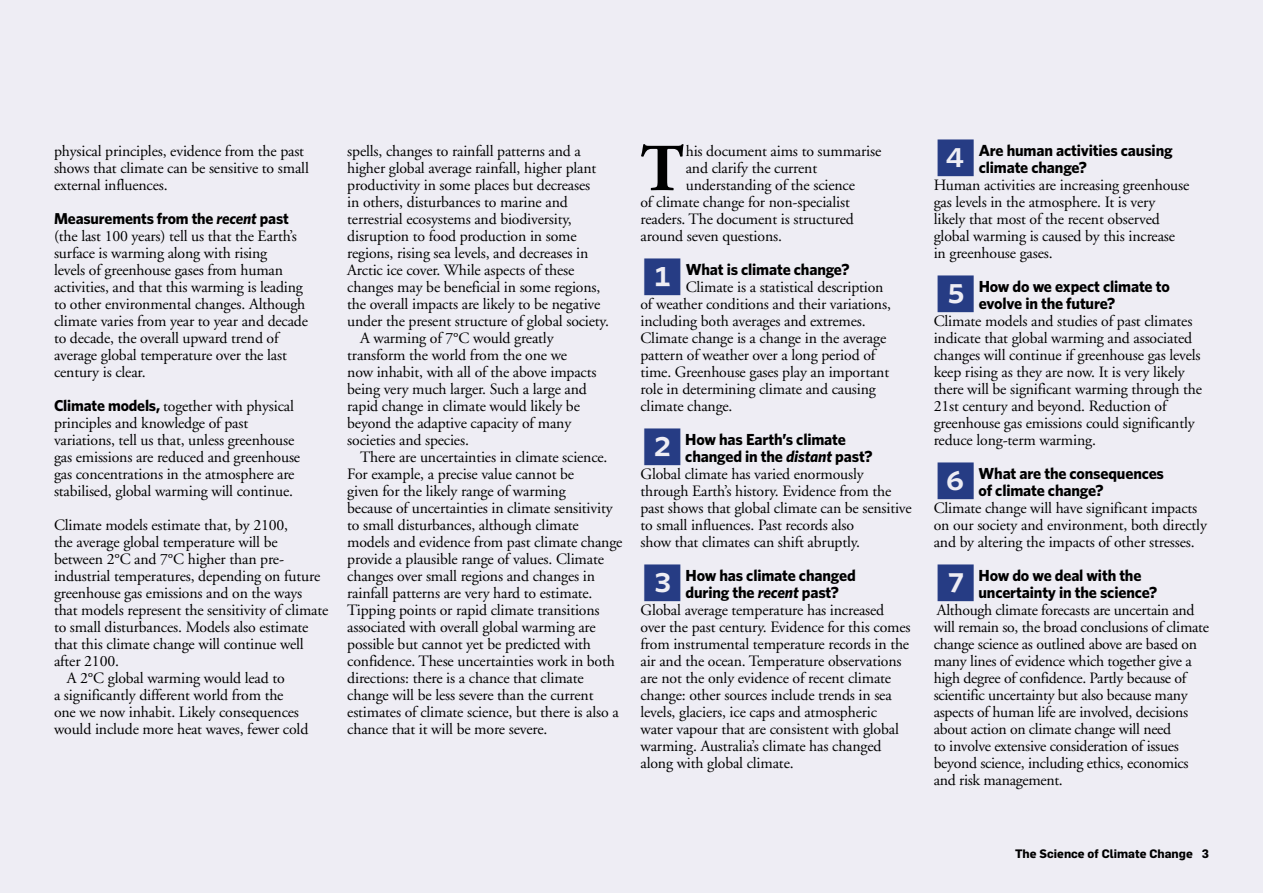
<style>
.page{position:relative;width:1263px;height:893px;background:#eeedf4}
.page>*{position:absolute;margin:0;border:0;box-sizing:border-box;transform-origin:0 0}
.t1{font:700 67.05px "Adobe Garamond";color:#000}
.t2{font:43.8px "Whitney Index Black Square Bd";color:#263c84}
.t3{font:700 16.05px/17px "Whitney";letter-spacing:-.01em;color:#000}
.t4{font:15.75px/17px "Adobe Garamond";letter-spacing:-.01em;color:#000}
.t5{font:700 15.75px "Whitney";letter-spacing:-.01em;color:#000}
.t6{font:700 12px "Flama";color:#000}
.s1{font-style:italic}
.s2{font-family:"Whitney";font-weight:700}
</style>
<div class="page">
<p class="t4" style="left:54px;top:143px;width:256px">physical principles, evidence from the past shows that climate can be sensitive to small external influences.</p>
<p class="t5" style="left:54px;top:209px;width:236px">Measurements from the <span class="s1">recent</span> past</p>
<p class="t4" style="left:54px;top:228px;width:256px">(the last 100 years) tell us that the Earth’s surface is warming along with rising<br>levels of greenhouse gases from human activities, and that this warming is leading to other environmental changes. Although climate varies from year to year and decade to decade, the overall upward trend of average global temperature over the last century is clear.</p>
<p class="t4" style="left:54px;top:398px;width:248px"><span class="s2">Climate models,</span> together with physical principles and knowledge of past variations, tell us that, unless greenhouse gas emissions are reduced and greenhouse gas concentrations in the atmosphere are stabilised, global warming will continue.</p>
<p class="t4" style="left:54px;top:517px;width:236px">Climate models estimate that, by 2100,</p>
<p class="t4" style="left:54px;top:534px;width:225px">the average global temperature will be</p>
<p class="t4" style="left:54px;top:551px;width:232px">between 2°C and 7°C higher than pre-</p>
<p class="t4" style="left:54px;top:568px;width:268px">industrial temperatures, depending on future</p>
<p class="t4" style="left:54px;top:585px;width:250px">greenhouse gas emissions and on the ways</p>
<p class="t4" style="left:54px;top:602px;width:276px">that models represent the sensitivity of climate</p>
<p class="t4" style="left:54px;top:619px;width:256px">to small disturbances. Models also estimate</p>
<p class="t4" style="left:54px;top:636px;width:251px">that this climate change will continue well</p>
<p class="t4" style="left:54px;top:653px;width:67px">after 2100.</p>
<p class="t4" style="left:67px;top:670px;width:219px">A 2°C global warming would lead to</p>
<p class="t4" style="left:54px;top:687px;width:231px">a significantly different world from the</p>
<p class="t4" style="left:54px;top:704px;width:246px">one we now inhabit. Likely consequences</p>
<p class="t4" style="left:54px;top:721px;width:256px">would include more heat waves, fewer cold</p>
<p class="t4" style="left:347px;top:143px;width:235px">spells, changes to rainfall patterns and a</p>
<p class="t4" style="left:347px;top:160px;width:251px">higher global average rainfall, higher plant</p>
<p class="t4" style="left:347px;top:177px;width:244px">productivity in some places but decreases</p>
<p class="t4" style="left:347px;top:194px;width:222px">in others, disturbances to marine and</p>
<p class="t4" style="left:347px;top:211px;width:226px">terrestrial ecosystems and biodiversity,</p>
<p class="t4" style="left:347px;top:228px;width:231px">disruption to food production in some</p>
<p class="t4" style="left:347px;top:245px;width:243px">regions, rising sea levels, and decreases in</p>
<p class="t4" style="left:347px;top:262px;width:229px">Arctic ice cover. While aspects of these</p>
<p class="t4" style="left:347px;top:279px;width:255px">changes may be beneficial in some regions,</p>
<p class="t4" style="left:347px;top:296px;width:255px">the overall impacts are likely to be negative</p>
<p class="t4" style="left:347px;top:313px;width:263px">under the present structure of global society.</p>
<p class="t4" style="left:360px;top:330px;width:195px">A warming of 7°C would greatly</p>
<p class="t4" style="left:347px;top:347px;width:221px">transform the world from the one we</p>
<p class="t4" style="left:347px;top:364px;width:251px">now inhabit, with all of the above impacts</p>
<p class="t4" style="left:347px;top:381px;width:241px">being very much larger. Such a large and</p>
<p class="t4" style="left:347px;top:398px;width:234px">rapid change in climate would likely be</p>
<p class="t4" style="left:347px;top:415px;width:226px">beyond the adaptive capacity of many</p>
<p class="t4" style="left:347px;top:432px;width:123px">societies and species.</p>
<p class="t4" style="left:360px;top:449px;width:249px">There are uncertainties in climate science.</p>
<p class="t4" style="left:347px;top:466px;width:228px">For example, a precise value cannot be</p>
<p class="t4" style="left:347px;top:483px;width:220px">given for the likely range of warming</p>
<p class="t4" style="left:347px;top:500px;width:267px">because of uncertainties in climate sensitivity</p>
<p class="t4" style="left:347px;top:517px;width:233px">to small disturbances, although climate</p>
<p class="t4" style="left:347px;top:534px;width:277px">models and evidence from past climate change</p>
<p class="t4" style="left:347px;top:551px;width:258px">provide a plausible range of values. Climate</p>
<p class="t4" style="left:347px;top:568px;width:249px">changes over small regions and changes in</p>
<p class="t4" style="left:347px;top:585px;width:247px">rainfall patterns are very hard to estimate.</p>
<p class="t4" style="left:347px;top:602px;width:254px">Tipping points or rapid climate transitions</p>
<p class="t4" style="left:347px;top:619px;width:250px">associated with overall global warming are</p>
<p class="t4" style="left:347px;top:636px;width:245px">possible but cannot yet be predicted with</p>
<p class="t4" style="left:347px;top:653px;width:269px">confidence. These uncertainties work in both</p>
<p class="t4" style="left:347px;top:670px;width:238px">directions: there is a chance that climate</p>
<p class="t4" style="left:347px;top:687px;width:248px">change will be less severe than the current</p>
<p class="t4" style="left:347px;top:704px;width:273px">estimates of climate science, but there is also a</p>
<p class="t4" style="left:347px;top:721px;width:202px">chance that it will be more severe.</p>
<h1 class="t1" style="left:640px;top:132px;width:45px">T</h1>
<p class="t4" style="left:686px;top:143px;width:197px">his document aims to summarise</p>
<p class="t4" style="left:686px;top:160px;width:133px">and clarify the current</p>
<p class="t4" style="left:686px;top:177px;width:171px">understanding of the science</p>
<p class="t4" style="left:640px;top:194px;width:211px">of climate change for non-specialist</p>
<p class="t4" style="left:640px;top:211px;width:215px">readers. The document is structured</p>
<p class="t4" style="left:640px;top:228px;width:143px">around seven questions.</p>
<h2 class="t2" style="left:640px;top:257px;width:45px">1</h2>
<p class="t3" style="left:686px;top:261px;width:165px">What is climate change?</p>
<p class="t4" style="left:640px;top:279px;width:252px;text-indent:45px">Climate is a statistical description of weather conditions and their variations, including both averages and extremes.<br>Climate change is a change in the average pattern of weather over a long period of time. Greenhouse gases play an important role in determining climate and causing climate change.</p>
<h2 class="t2" style="left:640px;top:427px;width:45px">2</h2>
<p class="t3" style="left:685px;top:431px;width:189px">How has Earth’s climate changed in the <span class="s1">distant</span> past?</p>
<p class="t4" style="left:640px;top:466px;width:273px">Global climate has varied enormously through Earth’s history. Evidence from the past shows that global climate can be sensitive to small influences. Past records also<br>show that climates can shift abruptly.</p>
<h2 class="t2" style="left:640px;top:563px;width:45px">3</h2>
<p class="t3" style="left:685px;top:567px;width:172px">How has climate changed during the <span class="s1">recent</span> past?</p>
<p class="t4" style="left:640px;top:602px;width:272px">Global average temperature has increased over the past century. Evidence for this comes from instrumental temperature records in the air and the ocean. Temperature observations are not the only evidence of recent climate change: other sources include trends in sea levels, glaciers, ice caps and atmospheric water vapour that are consistent with global warming. Australia’s climate has changed along with global climate.</p>
<h2 class="t2" style="left:934px;top:138px;width:45px">4</h2>
<p class="t3" style="left:979px;top:142px;width:195px">Are human activities causing climate change?</p>
<p class="t4" style="left:934px;top:177px;width:257px">Human activities are increasing greenhouse gas levels in the atmosphere. It is very likely that most of the recent observed global warming is caused by this increase in greenhouse gases.</p>
<h2 class="t2" style="left:934px;top:274px;width:45px">5</h2>
<p class="t3" style="left:979px;top:278px;width:193px">How do we expect climate to evolve in the future?</p>
<p class="t4" style="left:934px;top:313px;width:270px">Climate models and studies of past climates indicate that global warming and associated changes will continue if greenhouse gas levels keep rising as they are now. It is very likely there will be significant warming through the 21st century and beyond. Reduction of greenhouse gas emissions could significantly reduce long-term warming.</p>
<h2 class="t2" style="left:934px;top:461px;width:45px">6</h2>
<p class="t3" style="left:978px;top:465px;width:187px">What are the consequences of climate change?</p>
<p class="t4" style="left:934px;top:500px;width:275px">Climate change will have significant impacts on our society and environment, both directly and by altering the impacts of other stresses.</p>
<h2 class="t2" style="left:934px;top:563px;width:45px">7</h2>
<p class="t3" style="left:978px;top:567px;width:180px">How do we deal with the uncertainty in the science?</p>
<p class="t4" style="left:934px;top:602px;width:277px">Although climate forecasts are uncertain and will remain so, the broad conclusions of climate change science as outlined above are based on many lines of evidence which together give a high degree of confidence. Partly because of scientific uncertainty but also because many aspects of human life are involved, decisions about action on climate change will need<br>to involve extensive consideration of issues beyond science, including ethics, economics and risk management.</p>
<p class="t6" style="left:1015px;top:846px;width:179px">The Science of Climate Change</p>
</div>
